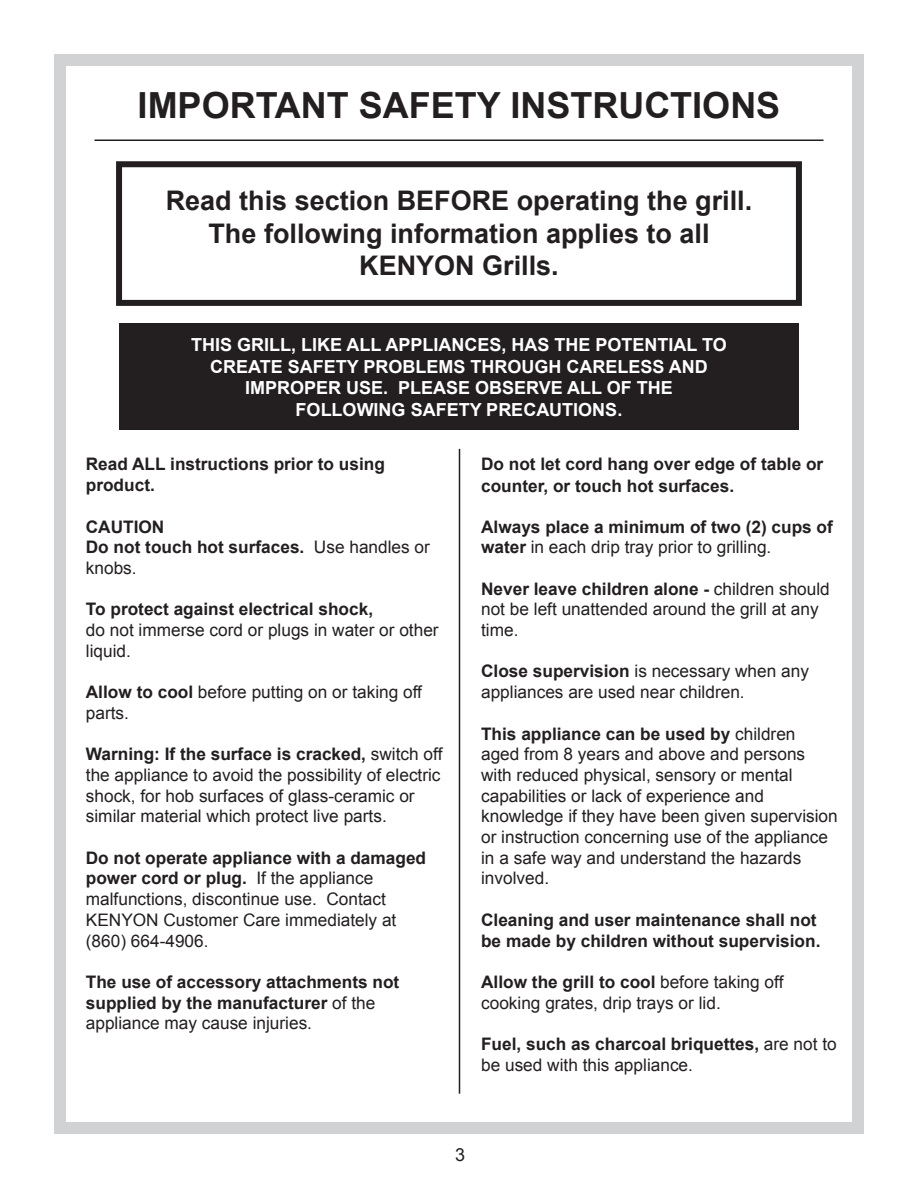
<style>
.page{position:relative;width:918px;height:1188px;background:#fff}
.page>*{position:absolute;margin:0;border:0;box-sizing:border-box;transform-origin:0 0}
.t1{font:700 36px "Arial";color:#231f20}
.t2{font:700 27px/32.4px "Arial";color:#231f20;text-align:center}
.t3{font:700 18px/21.6px "Arial";color:#fff;text-align:center}
.t4{font:18px "Arial";color:#231f20}
.t5{font:17.25px/20.7px "Arial";color:#231f20}
.t6{font:700 17.25px/20.7px "Arial";color:#231f20}
.s1{font-weight:400}
.s2{font-weight:700}
</style>
<div class="page">
<div style="left:54px;top:54px;width:810px;height:1080px;border:12px solid #d1d2d4"></div>
<hr style="left:95px;top:139px;width:729px;height:2px;background:#231f20">
<div style="left:116px;top:161px;width:686px;height:145px;border:6px solid #231f20"></div>
<div style="left:119px;top:323px;width:680px;height:107px;background:#231f20"></div>
<hr style="left:459px;top:449px;width:1px;height:645px;background:#231f20">
<h1 class="t1" style="left:138px;top:92px;width:644px">IMPORTANT SAFETY INSTRUCTIONS</h1>
<h2 class="t2" style="left:166px;top:187px;width:588px">Read this section BEFORE operating the grill.<br>The following information applies to all<br>KENYON Grills.</h2>
<p class="t3" style="left:191px;top:336px;width:537px">THIS GRILL, LIKE ALL APPLIANCES, HAS THE POTENTIAL TO CREATE SAFETY PROBLEMS THROUGH CARELESS AND IMPROPER USE. PLEASE OBSERVE ALL OF THE FOLLOWING SAFETY PRECAUTIONS.</p>
<p class="t6" style="left:86px;top:456px;width:301px">Read ALL instructions prior to using product.</p>
<p class="t6" style="left:86px;top:518px;width:346px">CAUTION<br>Do not touch hot surfaces. <span class="s1">Use handles or knobs.</span></p>
<p class="t6" style="left:86px;top:601px;width:289px">To protect against electrical shock,</p>
<p class="t5" style="left:86px;top:621px;width:354px">do not immerse cord or plugs in water or other liquid.</p>
<p class="t5" style="left:86px;top:683px;width:338px"><span class="s2">Allow to cool</span> before putting on or taking off parts.</p>
<p class="t5" style="left:86px;top:745px;width:358px"><span class="s2">Warning: If the surface is cracked,</span> switch off the appliance to avoid the possibility of electric shock, for hob surfaces of glass-ceramic or similar material which protect live parts.</p>
<p class="t5" style="left:86px;top:849px;width:342px"><span class="s2">Do not operate appliance with a damaged power cord or plug.</span> If the appliance malfunctions, discontinue use. Contact KENYON Customer Care immediately at (860) 664-4906.</p>
<p class="t6" style="left:86px;top:973px;width:315px">The use of accessory attachments not supplied by the manufacturer <span class="s1">of the appliance may cause injuries.</span></p>
<p class="t6" style="left:481px;top:455px;width:344px;line-height:21.6px">Do not let cord hang over edge of table or counter, or touch hot surfaces.</p>
<p class="t6" style="left:481px;top:518px;width:353px">Always place a minimum of two (2) cups of water <span class="s1">in each drip tray prior to grilling.</span></p>
<p class="t5" style="left:481px;top:580px;width:350px"><span class="s2">Never leave children alone -</span> children should not be left unattended around the grill at any time.</p>
<p class="t5" style="left:481px;top:663px;width:329px"><span class="s2">Close supervision</span> is necessary when any appliances are used near children.</p>
<p class="t5" style="left:481px;top:725px;width:358px"><span class="s2">This appliance can be used by</span> children aged from 8 years and above and persons with reduced physical, sensory or mental capabilities or lack of experience and knowledge if they have been given supervision or instruction concerning use of the appliance in a safe way and understand the hazards involved.</p>
<p class="t6" style="left:481px;top:911px;width:341px">Cleaning and user maintenance shall not be made by children without supervision.</p>
<p class="t5" style="left:481px;top:973px;width:304px"><span class="s2">Allow the grill to cool</span> before taking off cooking grates, drip trays or lid.</p>
<p class="t5" style="left:481px;top:1035px;width:357px"><span class="s2">Fuel, such as charcoal briquettes,</span> are not to be used with this appliance.</p>
<p class="t4" style="left:455px;top:1148px;width:12px">3</p>
</div>
